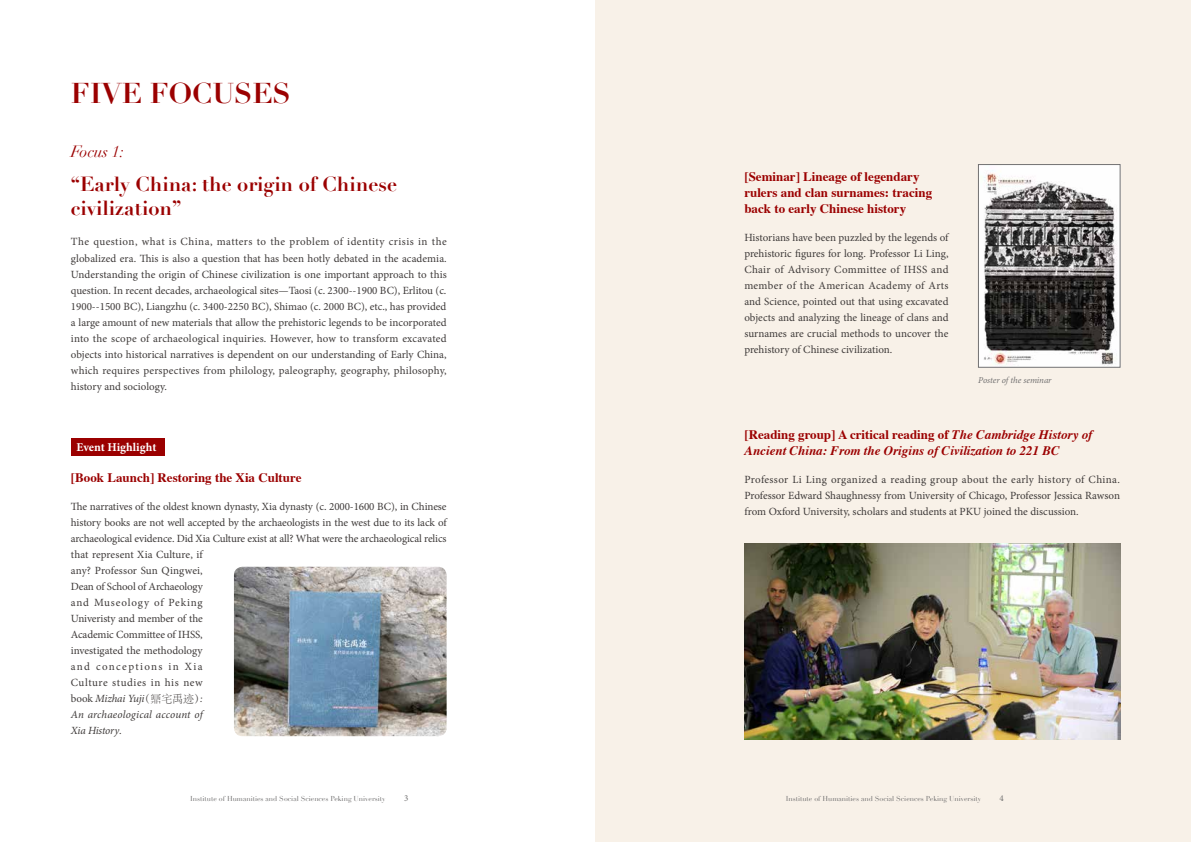
<style>
.page{position:relative;width:1191px;height:842px;background:#fff}
.page>*{position:absolute;margin:0;border:0;box-sizing:border-box;transform-origin:0 0}
.t1{font:700 28px "Didot";color:#9b0000}
.t2{font:700 20px/24px "Didot";color:#9b0000}
.t3{font:italic 16px "Didot";color:#9b0000}
.t4{font:700 13px/16px "Times";color:#9b0000}
.t5{font:italic 700 13px/16px "Times";color:#9b0000}
.t6{font:700 12px "Minion Pro";color:#fff}
.t7{font:11px/16px "Minion Pro";letter-spacing:-.005em;color:#3e3a39;text-align:justify}
.t8{font:italic 9px "Minion Pro";letter-spacing:-.01em;color:#727171}
.t9{font:9px "Minion Pro";color:#727171}
.t10{font:7px "Didot";color:#727171}
.s1{font-style:italic}
.s2{font-family:"ST Song"}
.s3{font-style:normal}
</style>
<div class="page">
<div style="left:595px;top:0;width:596px;height:842px;background:#f8f1e8"></div>
<div style="left:71px;top:439px;width:93px;height:17px;background:#9b0000"></div>
<img style="left:234px;top:567px;width:212px;height:169px">
<img style="left:980px;top:166px;width:138px;height:199px">
<div style="left:978px;top:164px;width:142px;height:203px;border:1px solid #727171"></div>
<img style="left:744px;top:543px;width:376px;height:196px">
<h1 class="t1" style="left:71px;top:76px;width:221px">FIVE FOCUSES</h1>
<h3 class="t3" style="left:71px;top:142px;width:55px">Focus 1:</h3>
<h2 class="t2" style="left:71px;top:173px;width:328px">“Early China: the origin of Chinese civilization”</h2>
<p class="t7" style="left:71px;top:234px;width:377px">The question, what is China, matters to the problem of identity crisis in the globalized era. This is also a question that has been hotly debated in the academia.<br>Understanding the origin of Chinese civilization is one important approach to this question. In recent decades, archaeological sites—Taosi (c. 2300--1900 BC), Erlitou (c.<br>1900--1500 BC), Liangzhu (c. 3400-2250 BC), Shimao (c. 2000 BC), etc., has provided a large amount of new materials that allow the prehistoric legends to be incorporated into the scope of archaeological inquiries. However, how to transform excavated objects into historical narratives is dependent on our understanding of Early China, which requires perspectives from philology, paleography, geography, philosophy, history and sociology.</p>
<p class="t6" style="left:77px;top:438px;width:81px">Event Highlight</p>
<p class="t4" style="left:71px;top:468px;width:232px">[Book Launch] Restoring the Xia Culture</p>
<p class="t7" style="left:71px;top:499px;width:377px;text-align:left">The narratives of the oldest known dynasty, Xia dynasty (c. 2000-1600 BC), in Chinese history books are not well accepted by the archaeologists in the west due to its lack of archaeological evidence. Did Xia Culture exist at all? What were the archaeological relics that represent Xia Culture, if<br>any? Professor Sun Qingwei,<br>Dean of School of Archaeology<br>and Museology of Peking<br>Univeristy and member of the<br>Academic Committee of IHSS,<br>investigated the methodology<br>and conceptions in Xia<br>Culture studies in his new<br>book <span class="s1">Mizhai Yuji</span><span class="s2">（鼏宅禹迹）</span><span class="s1">:<br>An archaeological account of<br>Xia History</span>.</p>
<p class="t4" style="left:744px;top:167px;width:189px">[Seminar] Lineage of legendary rulers and clan surnames: tracing back to early Chinese history</p>
<p class="t7" style="left:744px;top:230px;width:206px">Historians have been puzzled by the legends of prehistoric figures for long. Professor Li Ling, Chair of Advisory Committee of IHSS and member of the American Academy of Arts and Science, pointed out that using excavated objects and analyzing the lineage of clans and surnames are crucial methods to uncover the prehistory of Chinese civilization.</p>
<p class="t8" style="left:978px;top:374px;width:75px">Poster of the seminar</p>
<p class="t5" style="left:744px;top:425px;width:350px"><span class="s3">[Reading group] A critical reading of</span> The Cambridge History of<br>Ancient China: From the Origins of Civilization to 221 BC</p>
<p class="t7" style="left:744px;top:472px;width:377px">Professor Li Ling organized a reading group about the early history of China.<br>Professor Edward Shaughnessy from University of Chicago, Professor Jessica Rawson from Oxford University, scholars and students at PKU joined the discussion.</p>
<p class="t10" style="left:190px;top:794px;width:197px">Institute of Humanities and Social Sciences Peking University</p>
<p class="t9" style="left:404px;top:792px;width:6px">3</p>
<p class="t10" style="left:785px;top:794px;width:197px">Institute of Humanities and Social Sciences Peking University</p>
<p class="t9" style="left:999px;top:792px;width:6px">4</p>
</div>
